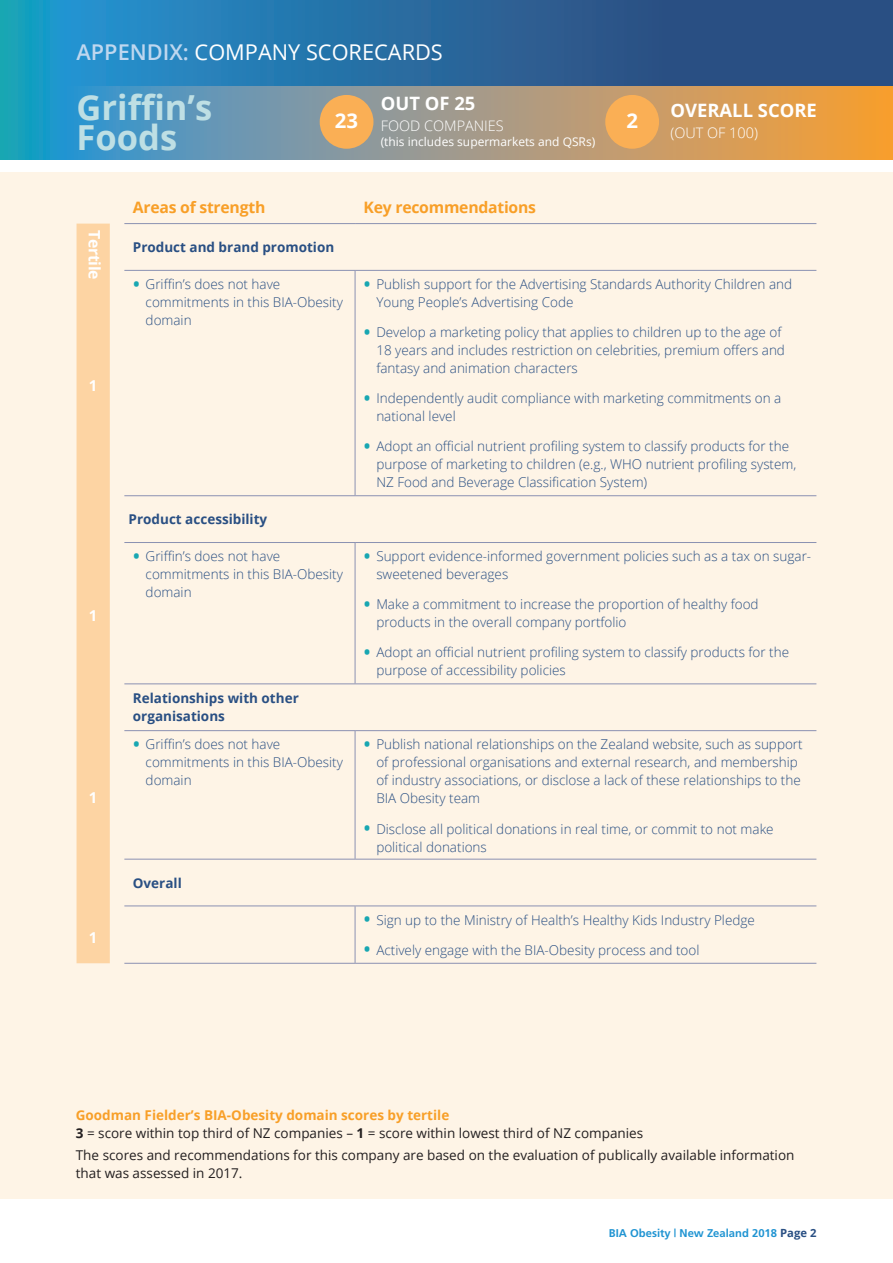
<style>
.page{position:relative;width:893px;height:1263px;background:#fff}
.page>*{position:absolute;margin:0;border:0;box-sizing:border-box;transform-origin:0 0}
.t1{font:700 34.5px/30px "Open Sans";color:#bedfe4}
.main_header{font:21.75px "Open Sans";color:#fff}
.t2{font:700 20.4px "Open Sans";color:#fff}
.t3{font:700 18.45px "Open Sans";color:#fff}
.t4{font:700 15.75px "Open Sans";letter-spacing:-.015em;color:#f89f28}
.t5{font:700 15.75px "Open Sans";letter-spacing:-.015em;color:#fff}
.TABLE_TEXT{font:700 15px "Open Sans";color:#fff}
.t6{font:300 14.55px "Open Sans";color:#fff}
.t7{font:300 13.5px/18px "Open Sans";color:#294f83}
.footnote{font:13.5px/18px "Open Sans";color:#231f20}
.Heading_3{font:700 13.5px/18px "Open Sans";color:#294f83}
.Heading_3-2{font:13.5px "Open Sans";color:#231f20}
.Heading_3-3{font:700 13.5px "Open Sans";color:#f89f28}
.t8{font:12px "Open Sans";color:#fff}
.t9{font:700 11.25px "Frutiger";color:#2094d2}
.s1{font-weight:600;color:#bfd7ef}
.s2{font-weight:600;font-size:19.5px;color:#18a7b2}
.s3{font-weight:700}
.s4{font-family:"Open Sans";color:#294f83}
</style>
<div class="page">
<div style="left:0;top:172px;width:893px;height:1027px;background:#fef4e6"></div>
<div style="left:77px;top:224px;width:33px;height:739px;background:#fdd4a3"></div>
<hr style="left:124px;top:223px;width:231px;height:1px;background:#8b91b2">
<hr style="left:355px;top:223px;width:461px;height:1px;background:#8b91b2">
<hr style="left:124px;top:270px;width:231px;height:1px;background:#8b91b2">
<hr style="left:355px;top:270px;width:461px;height:1px;background:#8b91b2">
<hr style="left:355px;top:271px;width:1px;height:224px;background:#8b91b2">
<hr style="left:124px;top:495px;width:231px;height:1px;background:#8b91b2">
<hr style="left:355px;top:495px;width:461px;height:1px;background:#8b91b2">
<hr style="left:124px;top:542px;width:231px;height:1px;background:#8b91b2">
<hr style="left:355px;top:542px;width:461px;height:1px;background:#8b91b2">
<hr style="left:355px;top:543px;width:1px;height:140px;background:#8b91b2">
<hr style="left:124px;top:683px;width:231px;height:1px;background:#8b91b2">
<hr style="left:355px;top:683px;width:461px;height:1px;background:#8b91b2">
<hr style="left:124px;top:730px;width:231px;height:1px;background:#8b91b2">
<hr style="left:355px;top:730px;width:461px;height:1px;background:#8b91b2">
<hr style="left:355px;top:731px;width:1px;height:128px;background:#8b91b2">
<hr style="left:124px;top:859px;width:231px;height:1px;background:#8b91b2">
<hr style="left:355px;top:859px;width:461px;height:1px;background:#8b91b2">
<hr style="left:124px;top:905px;width:231px;height:1px;background:#8b91b2">
<hr style="left:355px;top:905px;width:461px;height:1px;background:#8b91b2">
<hr style="left:355px;top:906px;width:1px;height:57px;background:#8b91b2">
<hr style="left:124px;top:963px;width:231px;height:1px;background:#8b91b2">
<hr style="left:355px;top:963px;width:461px;height:1px;background:#8b91b2">
<svg style="left:1px;top:85px;width:892px;height:74px;background:#93998a"></svg>
<svg style="left:1px;top:0;width:892px;height:85px;background:#276b9f"></svg>
<div style="left:605px;top:95px;width:54px;height:54px;background:#faaf55;border-radius:50%"></div>
<div style="left:320px;top:95px;width:53px;height:54px;background:#faaf55;border-radius:50%"></div>
<hr style="left:0;top:66px;width:1px;height:93px;background:#18a7b2">
<hr style="left:0;top:0;width:1px;height:85px;background:#18a7b2">
<p class="main_header" style="left:77px;top:37px;width:368px"><span class="s1">APPENDIX:</span> COMPANY SCORECARDS</p>
<p class="t3" style="left:381px;top:90px;width:96px">OUT OF 25</p>
<p class="t6" style="left:381px;top:116px;width:125px">FOOD COMPANIES</p>
<p class="t8" style="left:381px;top:134px;width:216px">(this includes supermarkets and QSRs)</p>
<p class="t1" style="left:77px;top:92px;width:137px">Griffin’s<br>Foods</p>
<p class="t2" style="left:335px;top:106px;width:25px">23</p>
<p class="t2" style="left:626px;top:106px;width:13px">2</p>
<p class="t3" style="left:670px;top:98px;width:148px">OVERALL SCORE</p>
<p class="t6" style="left:670px;top:123px;width:89px">(OUT OF 100)</p>
<p class="t5" style="left:106px;top:230px;width:51px;rotate:90deg">Tertile</p>
<p class="TABLE_TEXT" style="left:89px;top:375px;width:10px">1</p>
<p class="TABLE_TEXT" style="left:89px;top:605px;width:10px">1</p>
<p class="TABLE_TEXT" style="left:89px;top:787px;width:10px">1</p>
<p class="TABLE_TEXT" style="left:89px;top:927px;width:10px">1</p>
<p class="t4" style="left:133px;top:196px;width:134px">Areas of strength</p>
<p class="t4" style="left:364px;top:196px;width:174px">Key recommendations</p>
<p class="Heading_3" style="left:133px;top:238px;width:203px">Product and brand promotion</p>
<p class="t7" style="left:146px;top:275px;width:199px;text-indent:-13px"><span class="s2">•</span> Griffin’s does not have commitments in this BIA-Obesity domain</p>
<p class="t7" style="left:376px;top:275px;width:417px;text-indent:-13px"><span class="s2">•</span> Publish support for the Advertising Standards Authority Children and<br>Young People’s Advertising Code</p>
<p class="t7" style="left:376px;top:323px;width:410px;text-indent:-13px"><span class="s2">•</span> Develop a marketing policy that applies to children up to the age of<br>18 years and includes restriction on celebrities, premium offers and fantasy and animation characters</p>
<p class="t7" style="left:376px;top:389px;width:407px;text-indent:-13px"><span class="s2">•</span> Independently audit compliance with marketing commitments on a national level</p>
<p class="t7" style="left:376px;top:437px;width:422px;text-indent:-13px"><span class="s2">•</span> Adopt an official nutrient profiling system to classify products for the purpose of marketing to children (e.g., WHO nutrient profiling system,<br>NZ Food and Beverage Classification System)</p>
<p class="Heading_3" style="left:129px;top:510px;width:140px">Product accessibility</p>
<p class="t7" style="left:146px;top:547px;width:199px;text-indent:-13px"><span class="s2">•</span> Griffin’s does not have commitments in this BIA-Obesity domain</p>
<p class="t7" style="left:376px;top:547px;width:436px;text-indent:-13px"><span class="s2">•</span> Support evidence-informed government policies such as a tax on sugar&shy;sweetened beverages</p>
<p class="t7" style="left:376px;top:595px;width:384px;text-indent:-13px"><span class="s2">•</span> Make a commitment to increase the proportion of healthy food products in the overall company portfolio</p>
<p class="t7" style="left:376px;top:643px;width:414px;text-indent:-13px"><span class="s2">•</span> Adopt an official nutrient profiling system to classify products for the purpose of accessibility policies</p>
<p class="Heading_3" style="left:133px;top:689px;width:167px">Relationships with other organisations</p>
<p class="t7" style="left:146px;top:735px;width:199px;text-indent:-13px"><span class="s2">•</span> Griffin’s does not have commitments in this BIA-Obesity domain</p>
<p class="t7" style="left:376px;top:735px;width:428px;text-indent:-13px"><span class="s2">•</span> Publish national relationships on the Zealand website, such as support of professional organisations and external research, and membership of industry associations, or disclose a lack of these relationships to the BIA Obesity team</p>
<p class="t7" style="left:376px;top:819px;width:399px;text-indent:-13px"><span class="s2">•</span> Disclose all political donations in real time, or commit to not make political donations</p>
<p class="Heading_3" style="left:133px;top:873px;width:50px">Overall</p>
<p class="t7" style="left:364px;top:910px;width:393px"><span class="s2">•</span> Sign up to the Ministry of Health’s Healthy Kids Industry Pledge</p>
<p class="t7" style="left:364px;top:940px;width:337px"><span class="s2">•</span> Actively engage with the BIA-Obesity process and tool</p>
<p class="Heading_3-3" style="left:76px;top:1106px;width:375px">Goodman Fielder’s BIA-Obesity domain scores by tertile</p>
<p class="Heading_3-2" style="left:76px;top:1124px;width:569px"><span class="s3">3</span> = score within top third of NZ companies – <span class="s3">1</span> = score within lowest third of NZ companies</p>
<p class="footnote" style="left:76px;top:1146px;width:720px">The scores and recommendations for this company are based on the evaluation of publically available information that was assessed in 2017.</p>
<p class="t9" style="left:609px;top:1227px;width:209px">BIA Obesity | New Zealand 2018 <span class="s4">Page 2</span></p>
</div>
